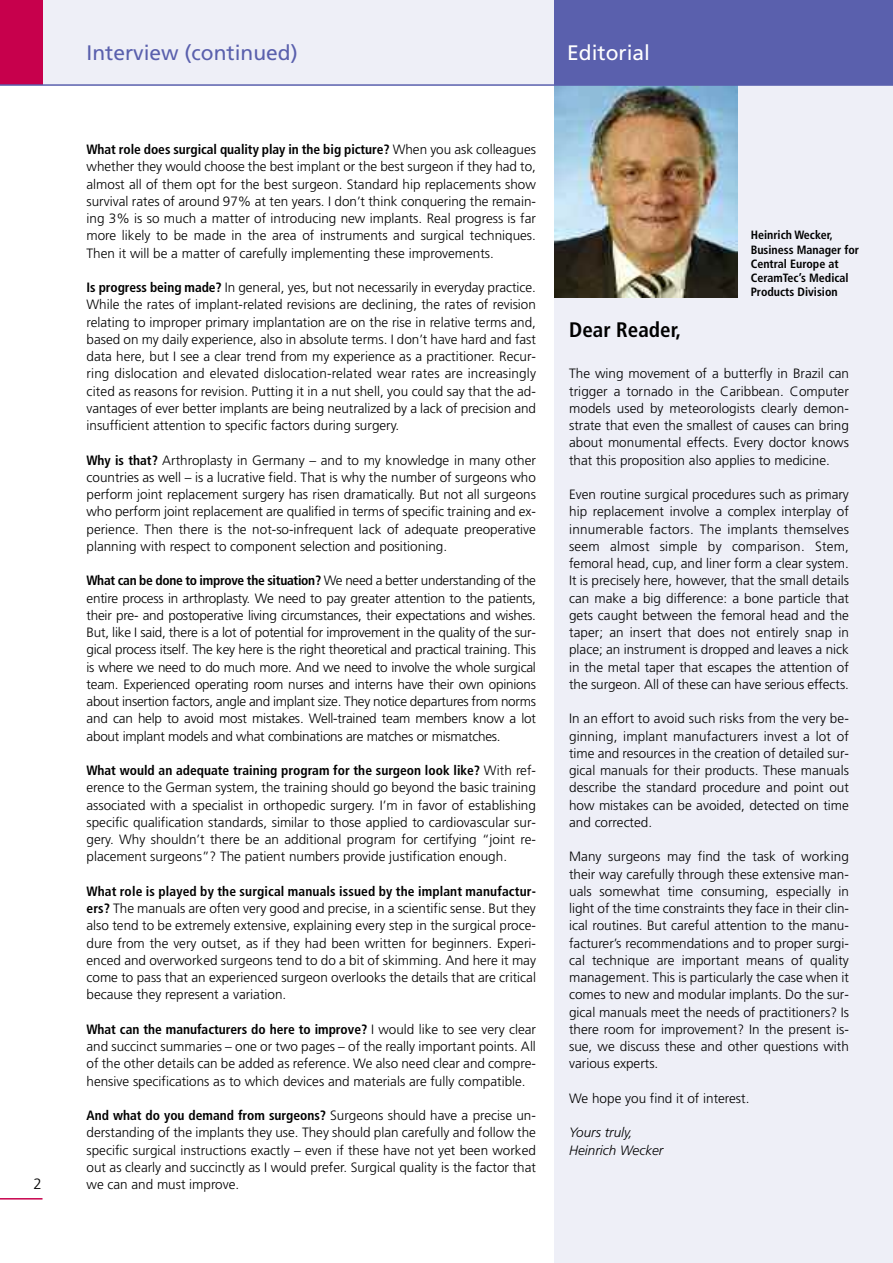
<style>
.page{position:relative;width:893px;height:1263px;background:#fff}
.page>*{position:absolute;margin:0;border:0;box-sizing:border-box;transform-origin:0 0}
.t1{font:21px "Frutiger";color:#5a60ad}
.t2{font:700 condensed 21px "Frutiger";color:#000}
.t3{font:21px "Frutiger";color:#fff}
.t4{font:300 15px "Frutiger";color:#000}
.t5{font:300 13.5px/17.2px "Frutiger";color:#000;text-align:justify}
.t6{font:italic 300 13.5px/18px "Frutiger";color:#000}
.t7{font:700 condensed 12px/14.2px "Frutiger";color:#000}
.s1{font-weight:700;font-stretch:condensed}
</style>
<div class="page">
<div style="left:0;top:0;width:893px;height:85px;background:#eeeff7"></div>
<hr style="left:0;top:1198px;width:43px;height:1px;background:#c7004c">
<div style="left:0;top:0;width:43px;height:85px;background:#c7004c"></div>
<div style="left:554px;top:0;width:339px;height:1263px;background:#eeeff7"></div>
<img style="left:554px;top:86px;width:183px;height:212px">
<div style="left:554px;top:0;width:339px;height:85px;background:#5a60ad"></div>
<hr style="left:0;top:84px;width:893px;height:2px;background:#5a60ad">
<p class="t4" style="left:34px;top:1177px;width:10px">2</p>
<h1 class="t1" style="left:87px;top:44px;width:213px">Interview (continued)</h1>
<p class="t5" style="left:87px;top:142px;width:451px"><span class="s1">What role does surgical quality play in the big picture?</span> When you ask colleagues whether they would choose the best implant or the best surgeon if they had to, almost all of them opt for the best surgeon. Standard hip replacements show survival rates of around 97% at ten years. I don’t think conquering the remain&shy;ing 3% is so much a matter of introducing new implants. Real progress is far more likely to be made in the area of instruments and surgical techniques.<br>Then it will be a matter of carefully implementing these improvements.</p>
<p class="t5" style="left:87px;top:280px;width:451px"><span class="s1">Is progress being made?</span> In general, yes, but not necessarily in everyday practice.<br>While the rates of implant-related revisions are declining, the rates of revision relating to improper primary implantation are on the rise in relative terms and, based on my daily experience, also in absolute terms. I don’t have hard and fast data here, but I see a clear trend from my experience as a practitioner. Recur&shy;ring dislocation and elevated dislocation-related wear rates are increasingly cited as reasons for revision. Putting it in a nut shell, you could say that the ad&shy;vantages of ever better implants are being neutralized by a lack of precision and insufficient attention to specific factors during surgery.</p>
<p class="t5" style="left:87px;top:452px;width:451px"><span class="s1">Why is that?</span> Arthroplasty in Germany – and to my knowledge in many other countries as well – is a lucrative field. That is why the number of surgeons who perform joint replacement surgery has risen dramatically. But not all surgeons who perform joint replacement are qualified in terms of specific training and ex&shy;perience. Then there is the not-so-infrequent lack of adequate preoperative planning with respect to component selection and positioning.</p>
<p class="t5" style="left:87px;top:573px;width:451px"><span class="s1">What can be done to improve the situation?</span> We need a better understanding of the entire process in arthroplasty. We need to pay greater attention to the patients, their pre- and postoperative living circumstances, their expectations and wishes.<br>But, like I said, there is a lot of potential for improvement in the quality of the sur&shy;gical process itself. The key here is the right theoretical and practical training. This is where we need to do much more. And we need to involve the whole surgical team. Experienced operating room nurses and interns have their own opinions about insertion factors, angle and implant size. They notice departures from norms and can help to avoid most mistakes. Well-trained team members know a lot about implant models and what combinations are matches or mismatches.</p>
<p class="t5" style="left:87px;top:763px;width:451px"><span class="s1">What would an adequate training program for the surgeon look like?</span> With ref&shy;erence to the German system, the training should go beyond the basic training associated with a specialist in orthopedic surgery. I’m in favor of establishing specific qualification standards, similar to those applied to cardiovascular sur&shy;gery. Why shouldn’t there be an additional program for certifying “joint re&shy;placement surgeons”? The patient numbers provide justification enough.</p>
<p class="t5" style="left:87px;top:884px;width:451px"><span class="s1">What role is played by the surgical manuals issued by the implant manufactur&shy;ers?</span> The manuals are often very good and precise, in a scientific sense. But they also tend to be extremely extensive, explaining every step in the surgical proce&shy;dure from the very outset, as if they had been written for beginners. Experi&shy;enced and overworked surgeons tend to do a bit of skimming. And here it may come to pass that an experienced surgeon overlooks the details that are critical because they represent a variation.</p>
<p class="t5" style="left:87px;top:1022px;width:451px"><span class="s1">What can the manufacturers do here to improve?</span> I would like to see very clear and succinct summaries – one or two pages – of the really important points. All of the other details can be added as reference. We also need clear and compre&shy;hensive specifications as to which devices and materials are fully compatible.</p>
<p class="t5" style="left:87px;top:1108px;width:451px"><span class="s1">And what do you demand from surgeons?</span> Surgeons should have a precise un&shy;derstanding of the implants they use. They should plan carefully and follow the specific surgical instructions exactly – even if these have not yet been worked out as clearly and succinctly as I would prefer. Surgical quality is the factor that we can and must improve.</p>
<h1 class="t3" style="left:567px;top:44px;width:84px">Editorial</h1>
<p class="t7" style="left:751px;top:229px;width:110px">Heinrich Wecker,<br>Business Manager for<br>Central Europe at<br>CeramTec’s Medical<br>Products Division</p>
<h1 class="t2" style="left:569px;top:321px;width:114px">Dear Reader,</h1>
<p class="t5" style="left:569px;top:366px;width:281px">The wing movement of a butterfly in Brazil can trigger a tornado in the Caribbean. Computer models used by meteorologists clearly demon&shy;strate that even the smallest of causes can bring about monumental effects. Every doctor knows that this proposition also applies to medicine.</p>
<p class="t5" style="left:569px;top:487px;width:281px">Even routine surgical procedures such as primary hip replacement involve a complex interplay of innumerable factors. The implants themselves seem almost simple by comparison. Stem, femoral head, cup, and liner form a clear system.<br>It is precisely here, however, that the small details can make a big difference: a bone particle that gets caught between the femoral head and the taper; an insert that does not entirely snap in place; an instrument is dropped and leaves a nick in the metal taper that escapes the attention of the surgeon. All of these can have serious effects.</p>
<p class="t5" style="left:569px;top:711px;width:281px">In an effort to avoid such risks from the very be&shy;ginning, implant manufacturers invest a lot of time and resources in the creation of detailed sur&shy;gical manuals for their products. These manuals describe the standard procedure and point out how mistakes can be avoided, detected on time and corrected.</p>
<p class="t5" style="left:569px;top:849px;width:281px">Many surgeons may find the task of working their way carefully through these extensive man&shy;uals somewhat time consuming, especially in light of the time constraints they face in their clin&shy;ical routines. But careful attention to the manu&shy;facturer’s recommendations and to proper surgi&shy;cal technique are important means of quality management. This is particularly the case when it comes to new and modular implants. Do the sur&shy;gical manuals meet the needs of practitioners? Is there room for improvement? In the present is&shy;sue, we discuss these and other questions with various experts.</p>
<p class="t5" style="left:569px;top:1091px;width:182px">We hope you find it of interest.</p>
<p class="t6" style="left:569px;top:1125px;width:96px">Yours truly,<br>Heinrich Wecker</p>
</div>
